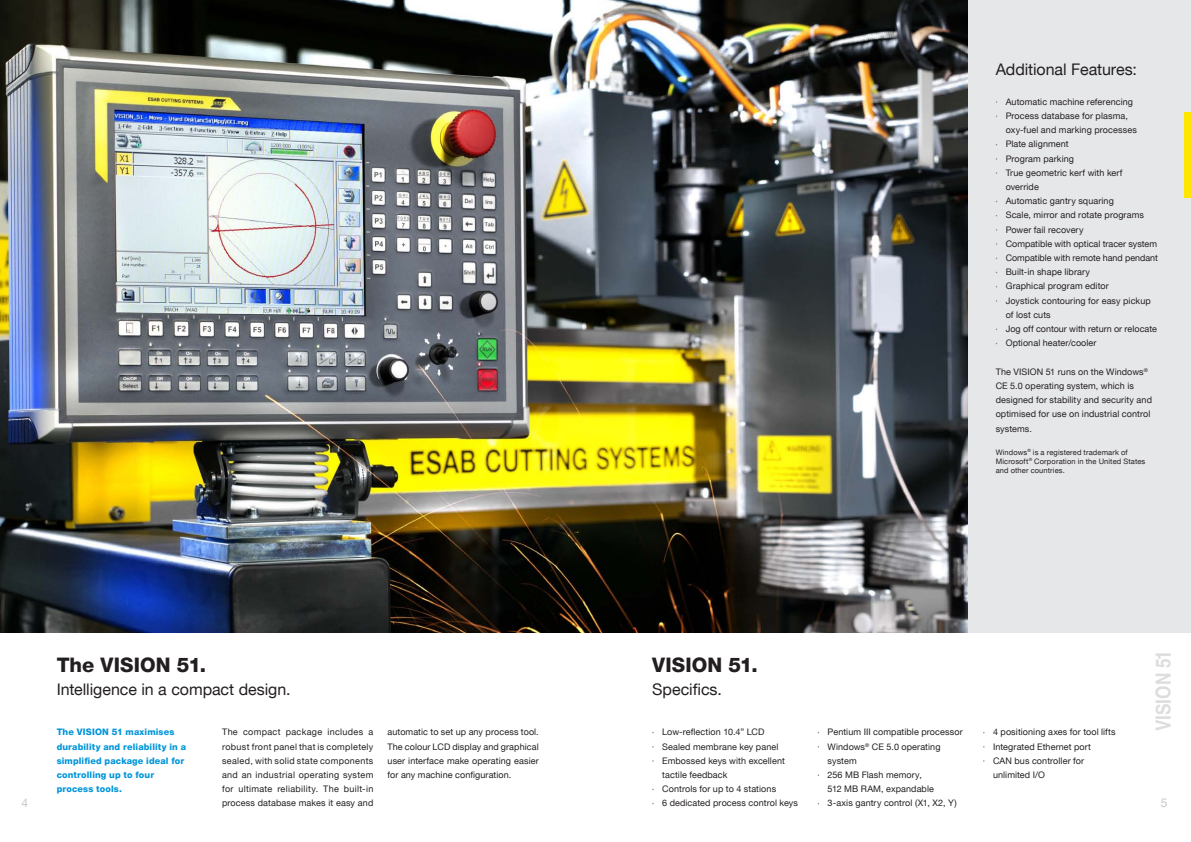
<style>
.page{position:relative;width:1191px;height:842px;background:#fff}
.page>*{position:absolute;margin:0;border:0;box-sizing:border-box;transform-origin:0 0}
.t1{font:700 condensed 21px "Helvetica";color:#dcdddf}
.t2{font:800 20px "Helvetica Neue LT";letter-spacing:.005em;color:#231f20}
.t3{font:16px "Helvetica Neue LT";letter-spacing:-.005em;color:#231f20}
.t4{font:12px "Helvetica Neue LT";color:#c7c8ca}
.t5{font:9px/14.2px "Helvetica Neue LT";letter-spacing:.01em;color:#231f20}
.t6{font:800 9px/14.2px "Helvetica Neue LT";letter-spacing:.015em;color:#0095d9}
.t7{font:7.5px/9px "Helvetica Neue LT";letter-spacing:.02em;color:#231f20}
</style>
<div class="page">
<img style="left:0;top:0;width:969px;height:632px">
<div style="left:969px;top:0;width:222px;height:632px;background:#e6e7e9"></div>
<div style="left:1184px;top:112px;width:7px;height:85px;background:#ffe601"></div>
<h3 class="t4" style="left:22px;top:795px;width:8px">4</h3>
<p class="t2" style="left:57px;top:653px;width:151px">The VISION 51.</p>
<p class="t3" style="left:57px;top:680px;width:235px">Intelligence in a compact design.</p>
<p class="t6" style="left:57px;top:725px;width:131px">The VISION 51 maximises durability and reliability in a simplified package ideal for controlling up to four process tools.</p>
<p class="t5" style="left:222px;top:725px;width:153px;text-align:justify">The compact package includes a robust front panel that is completely sealed, with solid state components and an industrial operating system for ultimate reliability. The built-in process database makes it easy and</p>
<p class="t5" style="left:387px;top:725px;width:153px;text-align:justify">automatic to set up any process tool.<br>The colour LCD display and graphical user interface make operating easier for any machine configuration.</p>
<p class="t3" style="left:995px;top:60px;width:143px">Additional Features:</p>
<p class="t5" style="left:1005px;top:94px;width:129px">Automatic machine referencing</p>
<p class="t5" style="left:1005px;top:109px;width:133px">Process database for plasma, oxy-fuel and marking processes</p>
<p class="t5" style="left:1005px;top:137px;width:65px">Plate alignment</p>
<p class="t5" style="left:1005px;top:151px;width:70px">Program parking</p>
<p class="t5" style="left:1005px;top:165px;width:118px">True geometric kerf with kerf override</p>
<p class="t5" style="left:1005px;top:194px;width:110px">Automatic gantry squaring</p>
<p class="t5" style="left:1005px;top:208px;width:140px">Scale, mirror and rotate programs</p>
<p class="t5" style="left:1005px;top:222px;width:79px">Power fail recovery</p>
<p class="t5" style="left:1005px;top:236px;width:153px">Compatible with optical tracer system</p>
<p class="t5" style="left:1005px;top:251px;width:154px">Compatible with remote hand pendant</p>
<p class="t5" style="left:1005px;top:265px;width:86px">Built-in shape library</p>
<p class="t5" style="left:1005px;top:279px;width:104px">Graphical program editor</p>
<p class="t5" style="left:1005px;top:293px;width:147px">Joystick contouring for easy pickup of lost cuts</p>
<p class="t5" style="left:1005px;top:322px;width:153px">Jog off contour with return or relocate</p>
<p class="t5" style="left:1005px;top:336px;width:92px">Optional heater/cooler</p>
<p class="t5" style="left:995px;top:364px;width:158px">The VISION 51 runs on the Windows<sup>®<br></sup>CE 5.0 operating system, which is designed for stability and security and optimised for use on industrial control systems.</p>
<p class="t7" style="left:995px;top:447px;width:151px">Windows<sup>®</sup> is a registered trademark of<br>Microsoft<sup>®</sup> Corporation in the United States and other countries.</p>
<p class="t2" style="left:652px;top:653px;width:107px">VISION 51.</p>
<p class="t3" style="left:652px;top:680px;width:71px">Specifics.</p>
<p class="t5" style="left:662px;top:725px;width:104px">Low-reflection 10.4” LCD</p>
<p class="t5" style="left:662px;top:739px;width:118px">Sealed membrane key panel</p>
<p class="t5" style="left:662px;top:753px;width:124px">Embossed keys with excellent tactile feedback</p>
<p class="t5" style="left:662px;top:782px;width:115px">Controls for up to 4 stations</p>
<p class="t5" style="left:662px;top:796px;width:137px">6 dedicated process control keys</p>
<p class="t5" style="left:827px;top:725px;width:137px">Pentium III compatible processor</p>
<p class="t5" style="left:827px;top:739px;width:114px">Windows<sup>®</sup> CE 5.0 operating system</p>
<p class="t5" style="left:827px;top:767px;width:108px">256 MB Flash memory,<br>512 MB RAM, expandable</p>
<p class="t5" style="left:827px;top:796px;width:131px">3-axis gantry control (X1, X2, Y)</p>
<p class="t5" style="left:993px;top:725px;width:124px">4 positioning axes for tool lifts</p>
<p class="t5" style="left:993px;top:739px;width:100px">Integrated Ethernet port</p>
<p class="t5" style="left:993px;top:753px;width:93px">CAN bus controller for unlimited I/O</p>
<h1 class="t1" style="left:1150px;top:731px;width:83px;rotate:-90deg">VISION 51</h1>
<h3 class="t4" style="left:1160px;top:795px;width:8px">5</h3>
</div>
